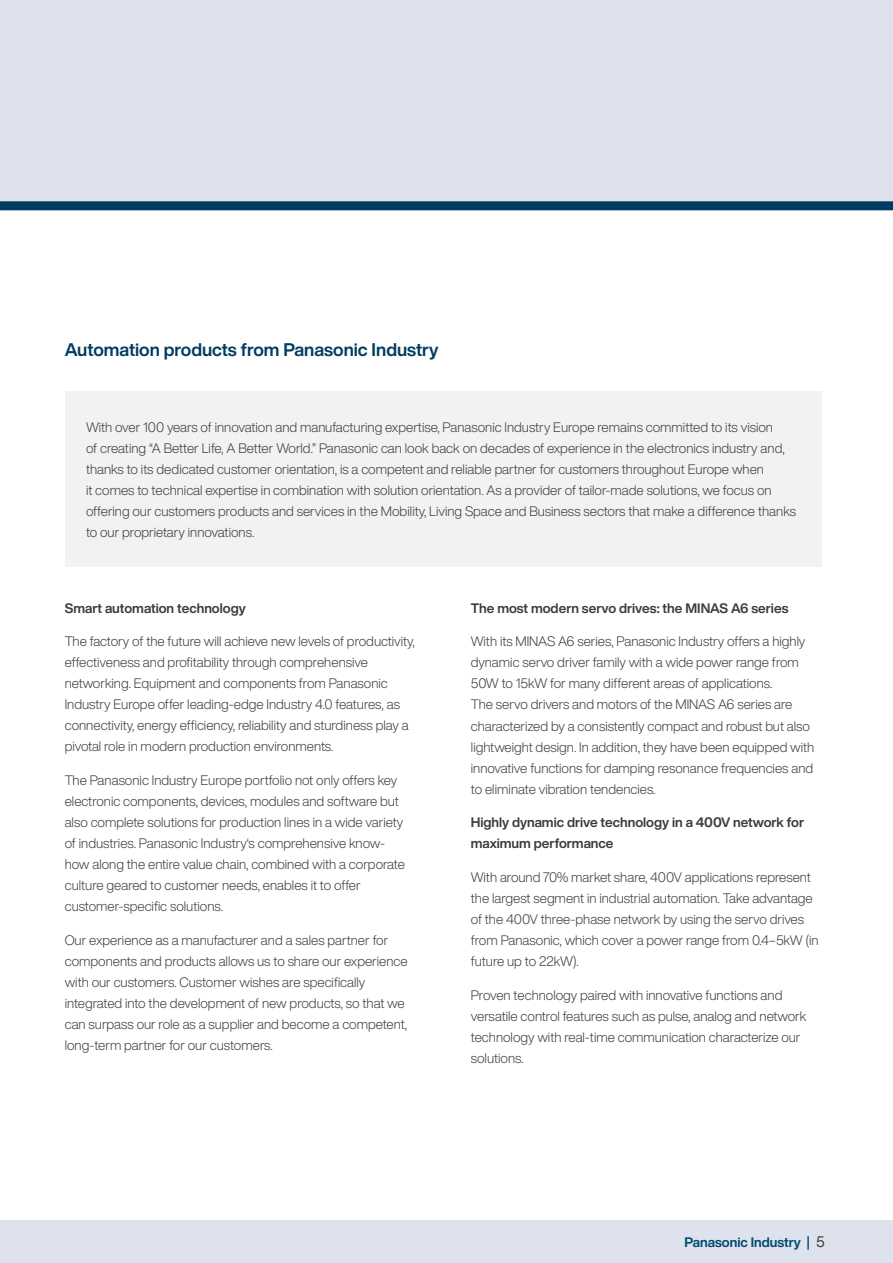
<style>
.page{position:relative;width:893px;height:1263px;background:#fff}
.page>*{position:absolute;margin:0;border:0;box-sizing:border-box;transform-origin:0 0}
.t1{font:700 18px "Helvetica Now Display";color:#003c62}
.t2{font:300 13.5px/21px "Helvetica Now Display";color:#3c3c3b}
.t3{font:700 13.5px/21px "Helvetica Now Display";color:#3c3c3b}
.t4{font:700 13.5px "Helvetica Now Display";color:#00486f}
.s1{font-weight:400;font-size:15px;color:#3c3c3b}
</style>
<div class="page">
<div style="left:0;top:1220px;width:893px;height:43px;background:#dde2ec"></div>
<div style="left:65px;top:391px;width:757px;height:175px;background:#f2f2f3"></div>
<div style="left:0;top:0;width:893px;height:211px;background:#dde2ec"></div>
<h1 class="t1" style="left:65px;top:337px;width:375px">Automation products from Panasonic Industry</h1>
<p class="t2" style="left:86px;top:416px;width:711px">With over 100 years of innovation and manufacturing expertise, Panasonic Industry Europe remains committed to its vision<br>of creating “A Better Life, A Better World.” Panasonic can look back on decades of experience in the electronics industry and, thanks to its dedicated customer orientation, is a competent and reliable partner for customers throughout Europe when<br>it comes to technical expertise in combination with solution orientation. As a provider of tailor-made solutions, we focus on offering our customers products and services in the Mobility, Living Space and Business sectors that make a difference thanks to our proprietary innovations.</p>
<p class="t3" style="left:65px;top:597px;width:183px">Smart automation technology</p>
<p class="t2" style="left:65px;top:631px;width:352px">The factory of the future will achieve new levels of productivity, effectiveness and profitability through comprehensive networking. Equipment and components from Panasonic Industry Europe offer leading-edge Industry 4.0 features, as connectivity, energy efficiency, reliability and sturdiness play a pivotal role in modern production environments.</p>
<p class="t2" style="left:65px;top:770px;width:342px">The Panasonic Industry Europe portfolio not only offers key electronic components, devices, modules and software but also complete solutions for production lines in a wide variety of industries. Panasonic Industry‘s comprehensive know&shy;how along the entire value chain, combined with a corporate culture geared to customer needs, enables it to offer customer-specific solutions.</p>
<p class="t2" style="left:65px;top:929px;width:345px">Our experience as a manufacturer and a sales partner for components and products allows us to share our experience with our customers. Customer wishes are specifically integrated into the development of new products, so that we can surpass our role as a supplier and become a competent, long-term partner for our customers.</p>
<p class="t3" style="left:471px;top:597px;width:319px">The most modern servo drives: the MINAS A6 series</p>
<p class="t2" style="left:471px;top:631px;width:345px">With its MINAS A6 series, Panasonic Industry offers a highly dynamic servo driver family with a wide power range from 50W to 15kW for many different areas of applications.<br>The servo drivers and motors of the MINAS A6 series are characterized by a consistently compact and robust but also lightweight design. In addition, they have been equipped with innovative functions for damping resonance frequencies and to eliminate vibration tendencies.</p>
<p class="t3" style="left:471px;top:812px;width:335px">Highly dynamic drive technology in a 400V network for maximum performance</p>
<p class="t2" style="left:471px;top:867px;width:349px">With around 70% market share, 400V applications represent the largest segment in industrial automation. Take advantage of the 400V three-phase network by using the servo drives from Panasonic, which cover a power range from 0.4–5kW (in future up to 22kW).</p>
<p class="t2" style="left:471px;top:984px;width:337px">Proven technology paired with innovative functions and versatile control features such as pulse, analog and network technology with real-time communication characterize our solutions.</p>
<p class="t4" style="left:685px;top:1233px;width:142px">Panasonic Industry | <span class="s1">5</span></p>
</div>
